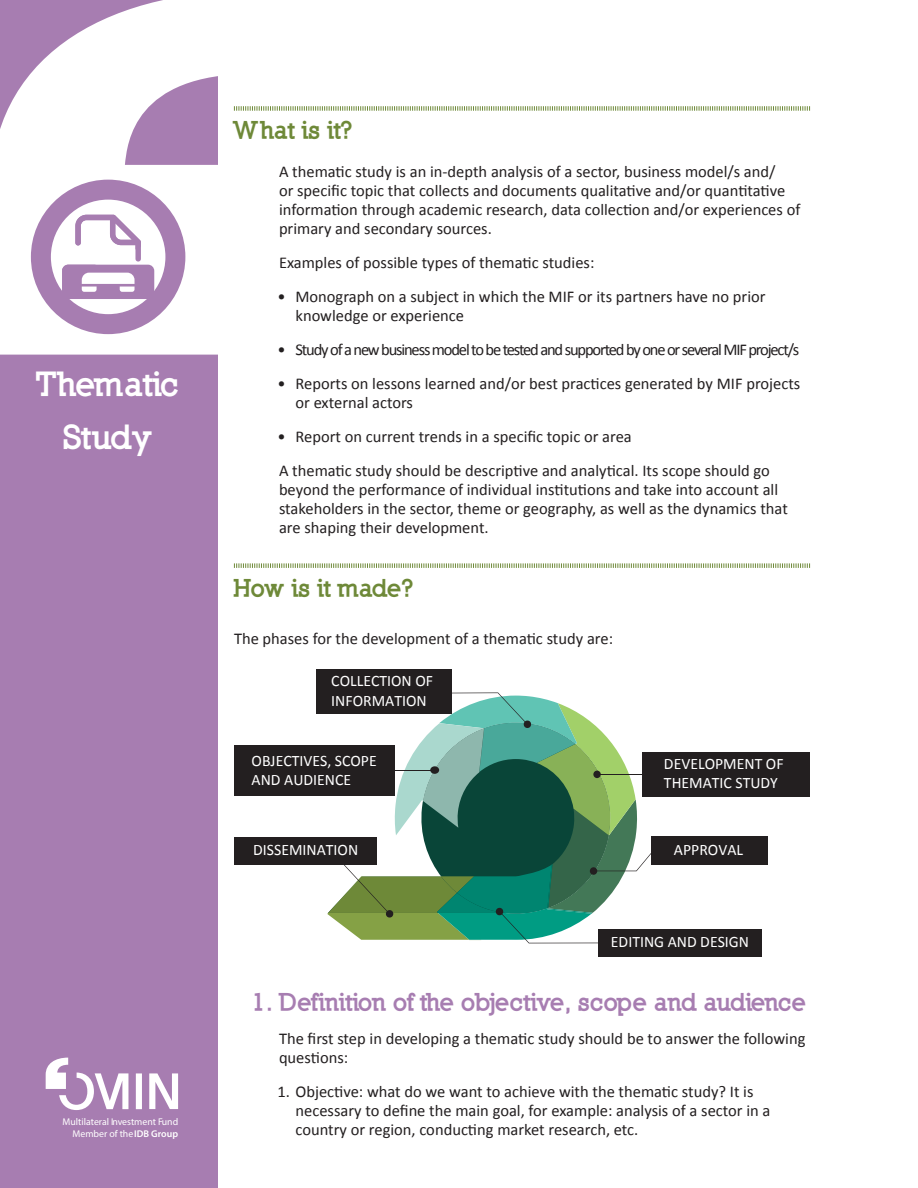
<style>
.page{position:relative;width:918px;height:1188px;background:#fff}
.page>*{position:absolute;margin:0;border:0;box-sizing:border-box;transform-origin:0 0}
.t1{font:900 33px/52.9px "Nilland";letter-spacing:-.025em;color:#fff;text-align:center}
.t2{font:900 24px "Nilland";letter-spacing:-.025em;color:#a77db1}
.t3{font:900 24px "Nilland";letter-spacing:-.035em;color:#6e8938}
.t4{font:900 24px "Nilland";letter-spacing:-.01em;color:#6e8938}
.t5{font:16.5px/19px "Calibri";color:#231f20}
.t6{font:16.5px "Calibri";letter-spacing:-.07em;color:#231f20}
.t7{font:15.9px/19.2px "Calibri";color:#fff}
.t8{font:9.75px/11.7px "Myriad Pro";color:#fff;text-align:right}
.s1{font-weight:600}
</style>
<div class="page">
<div style="left:0;top:0;width:218px;height:1188px;background:#a77db1"></div>
<svg style="left:252px;top:106px;width:558px;height:5px"></svg>
<svg style="left:234px;top:563px;width:576px;height:5px"></svg>
<svg style="left:0;top:0;width:251px;height:355px;fill:#fff"></svg>
<svg style="left:31px;top:180px;width:154px;height:154px"></svg>
<svg style="left:136px;top:1073px;width:6px;height:36px"></svg>
<svg style="left:149px;top:1073px;width:29px;height:36px"></svg>
<svg style="left:46px;top:1058px;width:82px;height:52px"></svg>
<div style="left:234px;top:837px;width:143px;height:28px;background:#231f20"></div>
<div style="left:316px;top:670px;width:135px;height:44px;background:#231f20"></div>
<div style="left:234px;top:745px;width:161px;height:51px;background:#231f20"></div>
<div style="left:643px;top:752px;width:167px;height:45px;background:#231f20"></div>
<svg style="left:327px;top:692px;width:324px;height:251px"></svg>
<div style="left:651px;top:836px;width:116px;height:29px;background:#231f20"></div>
<div style="left:598px;top:929px;width:164px;height:28px;background:#231f20"></div>
<h1 class="t1" style="left:36px;top:358px;width:145px">Thematic<br>Study</h1>
<p class="t8" style="left:63px;top:1116px;width:117px">Multilateral Investment Fund<br>Member of the <span class="s1">IDB Group</span></p>
<h2 class="t4" style="left:234px;top:115px;width:121px">What is it?</h2>
<p class="t5" style="left:279px;top:162px;width:523px">A thematic study is an in-depth analysis of a sector, business model/s and/<br>or specific topic that collects and documents qualitative and/or quantitative information through academic research, data collection and/or experiences of primary and secondary sources.</p>
<p class="t5" style="left:279px;top:253px;width:317px">Examples of possible types of thematic studies:</p>
<p class="t5" style="left:296px;top:287px;width:472px;text-indent:-18px">• Monograph on a subject in which the MIF or its partners have no prior knowledge or experience</p>
<p class="t6" style="left:277px;top:339px;width:523px">• Study of a new business model to be tested and supported by one or several MIF project/s</p>
<p class="t5" style="left:296px;top:374px;width:506px;text-indent:-18px">• Reports on lessons learned and/or best practices generated by MIF projects or external actors</p>
<p class="t5" style="left:277px;top:420px;width:494px;line-height:33.9px">• Report on current trends in a specific topic or area<br>A thematic study should be descriptive and analytical. Its scope should go</p>
<p class="t5" style="left:279px;top:480px;width:510px">beyond the performance of individual institutions and take into account all stakeholders in the sector, theme or geography, as well as the dynamics that are shaping their development.</p>
<h2 class="t3" style="left:234px;top:572px;width:182px">How is it made?</h2>
<p class="t5" style="left:234px;top:629px;width:381px">The phases for the development of a thematic study are:</p>
<p class="t7" style="left:331px;top:672px;width:103px">COLLECTION OF<br>INFORMATION</p>
<p class="t7" style="left:252px;top:751px;width:127px">OBJECTIVES, SCOPE<br>AND AUDIENCE</p>
<p class="t7" style="left:253px;top:841px;width:107px">DISSEMINATION</p>
<p class="t7" style="left:664px;top:754px;width:121px">DEVELOPMENT OF<br>THEMATIC STUDY</p>
<p class="t7" style="left:674px;top:840px;width:71px">APPROVAL</p>
<p class="t7" style="left:611px;top:932px;width:140px">EDITING AND DESIGN</p>
<h2 class="t2" style="left:252px;top:986px;width:556px">1. Definition of the objective, scope and audience</h2>
<p class="t5" style="left:279px;top:1029px;width:528px">The first step in developing a thematic study should be to answer the following questions:</p>
<p class="t5" style="left:296px;top:1082px;width:477px;text-indent:-18px">1. Objective: what do we want to achieve with the thematic study? It is necessary to define the main goal, for example: analysis of a sector in a country or region, conducting market research, etc.</p>
</div>
